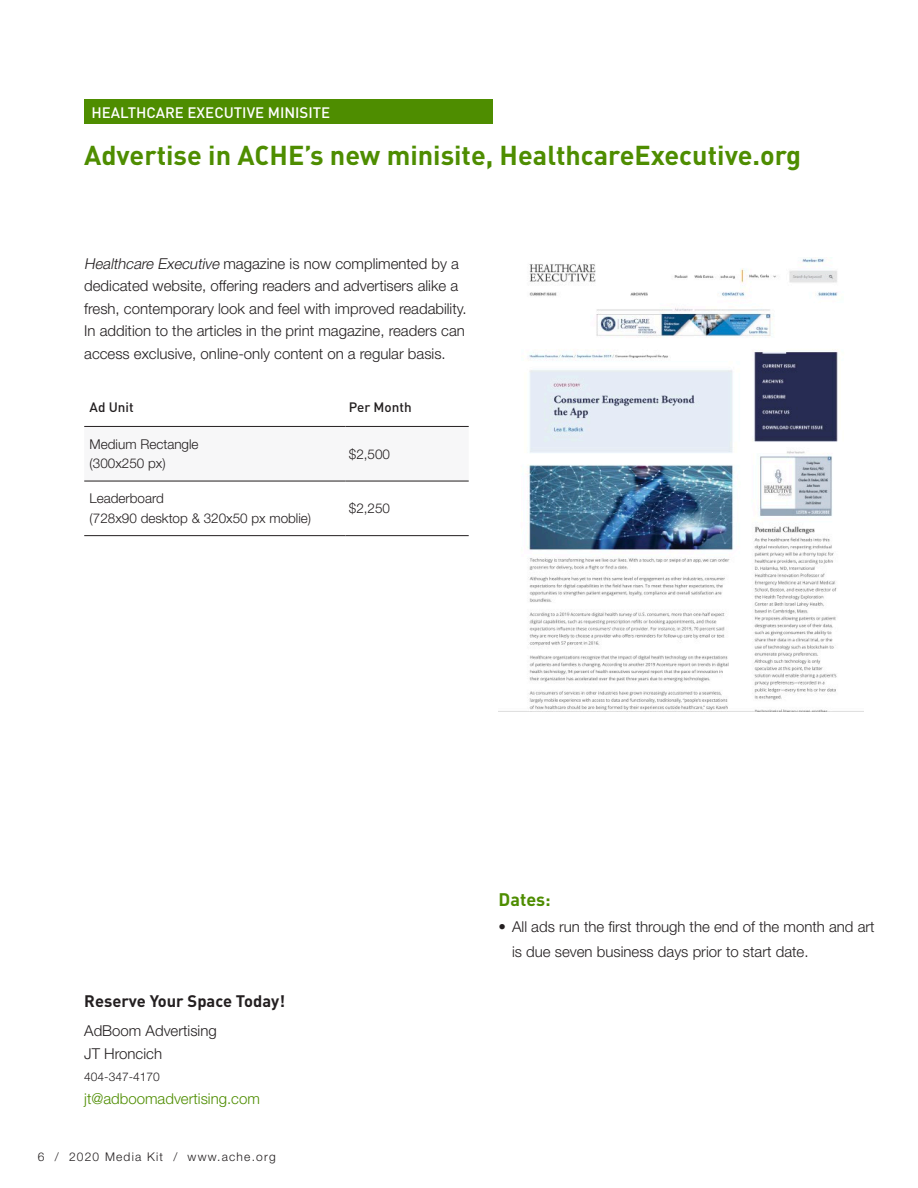
<style>
.page{position:relative;width:918px;height:1188px;background:#fff}
.page>*{position:absolute;margin:0;border:0;box-sizing:border-box;transform-origin:0 0}
.t1{font:700 27px "DIN";color:#4e8d00}
.t2{font:700 18px "DIN";color:#4e8d00}
.t3{font:700 16.5px "DIN";color:#231f20}
.t4{font:300 15px/22.5px "Helvetica Neue LT Std";color:#231f20}
.t5{font:500 15px "DIN";color:#fff}
.t6{font:300 15px "Helvetica Neue LT Std";color:#4e8d00}
.t7{font:300 13.5px/19.5px "Helvetica Neue LT Std";color:#231f20}
.t8{font:500 13.5px "DIN";color:#231f20}
.t9{font:300 12px "Helvetica Neue LT Std";letter-spacing:.1em;color:#231f20}
.t10{font:300 12px "Helvetica Neue LT Std";color:#231f20}
.s1{font-style:italic}
</style>
<div class="page">
<div style="left:84px;top:99px;width:408px;height:25px;background:#4e8d00"></div>
<svg style="left:84px;top:480px;width:385px;height:1px"></svg>
<hr style="left:84px;top:426px;width:262px;height:1px;background:#231f20">
<hr style="left:346px;top:426px;width:123px;height:1px;background:#231f20">
<hr style="left:84px;top:481px;width:262px;height:1px;background:#231f20">
<hr style="left:346px;top:481px;width:123px;height:1px;background:#231f20">
<hr style="left:84px;top:535px;width:262px;height:1px;background:#231f20">
<hr style="left:346px;top:535px;width:123px;height:1px;background:#231f20">
<img style="left:499px;top:258px;width:365px;height:454px">
<p class="t5" style="left:92px;top:103px;width:240px">HEALTHCARE EXECUTIVE MINISITE</p>
<h1 class="t1" style="left:84px;top:138px;width:719px">Advertise in ACHE’s new minisite, HealthcareExecutive.org</h1>
<p class="t4" style="left:84px;top:252px;width:384px"><span class="s1">Healthcare Executive</span> magazine is now complimented by a dedicated website, offering readers and advertisers alike a fresh, contemporary look and feel with improved readability.<br>In addition to the articles in the print magazine, readers can access exclusive, online-only content on a regular basis.</p>
<p class="t8" style="left:90px;top:398px;width:46px">Ad Unit</p>
<p class="t8" style="left:349px;top:398px;width:64px">Per Month</p>
<p class="t7" style="left:90px;top:434px;width:111px">Medium Rectangle (300x250 px)</p>
<p class="t7" style="left:349px;top:444px;width:43px">$2,500</p>
<p class="t7" style="left:90px;top:489px;width:223px">Leaderboard<br>(728x90 desktop &amp; 320x50 px moblie)</p>
<p class="t7" style="left:349px;top:498px;width:43px">$2,250</p>
<p class="t3" style="left:84px;top:990px;width:202px">Reserve Your Space Today!</p>
<p class="t4" style="left:84px;top:1019px;width:134px">AdBoom Advertising<br>JT Hroncich</p>
<p class="t10" style="left:84px;top:1070px;width:77px">404-347-4170</p>
<p class="t6" style="left:84px;top:1089px;width:177px">jt@adboomadvertising.com</p>
<p class="t9" style="left:38px;top:1149px;width:239px">6 / 2020 Media Kit / www.ache.org</p>
<p class="t2" style="left:499px;top:888px;width:54px">Dates:</p>
<p class="t4" style="left:512px;top:913px;width:364px;line-height:25.5px;text-indent:-14px">• All ads run the first through the end of the month and art is due seven business days prior to start date.</p>
</div>
